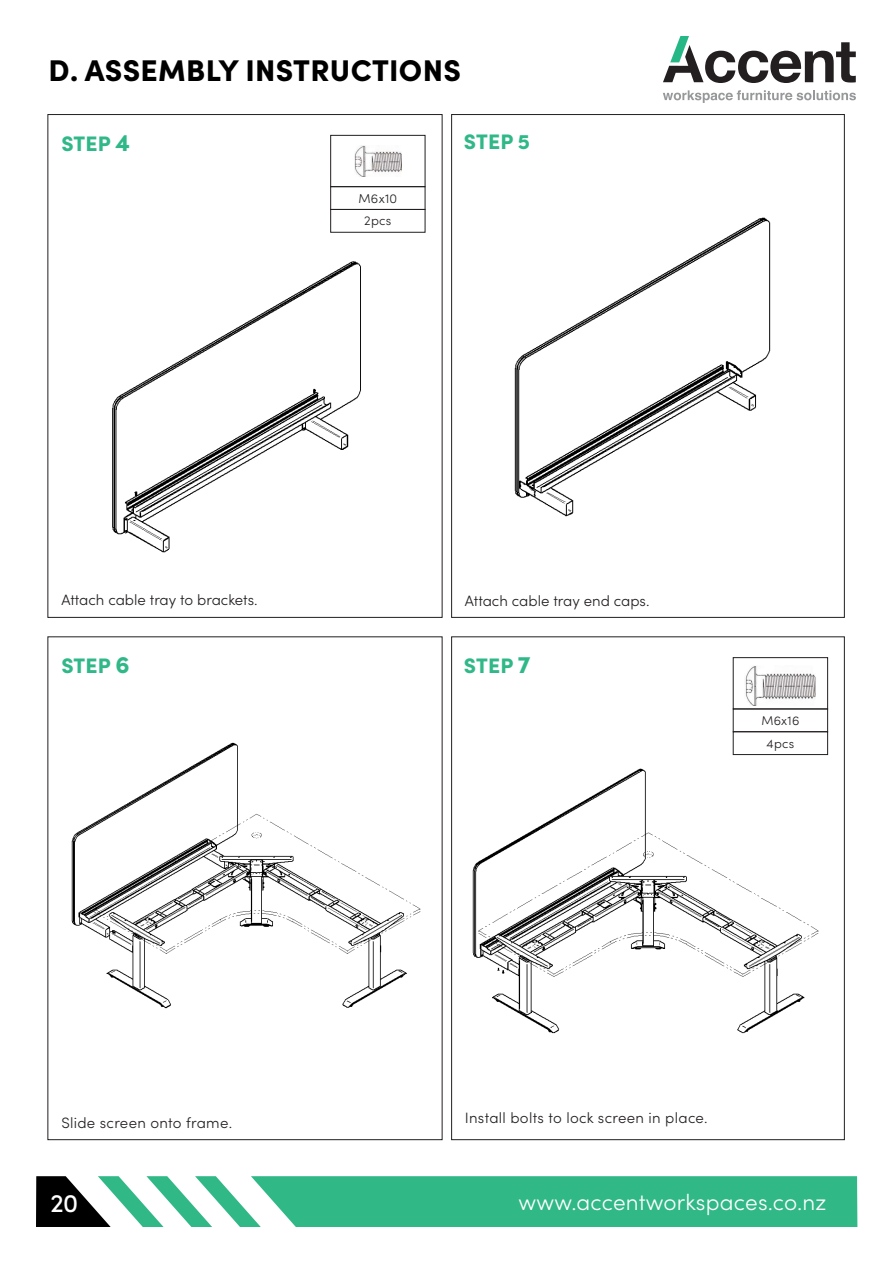
<style>
.page{position:relative;width:893px;height:1263px;background:#fff}
.page>*{position:absolute;margin:0;border:0;box-sizing:border-box;transform-origin:0 0}
.t1{font:900 30px "Sofia Pro";letter-spacing:.01em;color:#000}
.t2{font:500 25.5px "Sofia Pro";color:#fff}
.t3{font:300 22.5px "Sofia Pro";letter-spacing:.01em;color:#fff}
.t4{font:900 21px "Sofia Pro";letter-spacing:.01em;color:#30b888}
.t5{font:300 15px "Sofia Pro";letter-spacing:.02em;color:#231f20}
.t6{font:300 15px "Sofia Pro";color:#231f20}
.t7{font:300 12.9px "Sofia Pro";letter-spacing:.02em;color:#231f20}
.t8{font:300 12.75px "Sofia Pro";letter-spacing:.02em;color:#231f20}
.s1{font-size:24px}
</style>
<div class="page">
<svg style="left:36px;top:1176px;width:821px;height:51px;background:#4cb790"></svg>
<svg style="left:663px;top:36px;width:193px;height:47px"></svg>
<svg style="left:663px;top:90px;width:193px;height:13px"></svg>
<div style="left:330px;top:135px;width:95px;height:52px;border:1px solid #231f20"></div>
<div style="left:330px;top:186px;width:95px;height:24px;border:1px solid #231f20"></div>
<div style="left:330px;top:209px;width:95px;height:24px;border:1px solid #231f20"></div>
<img style="left:355px;top:146px;width:46px;height:30px">
<div style="left:733px;top:657px;width:95px;height:52px;border:1px solid #231f20"></div>
<div style="left:733px;top:708px;width:95px;height:24px;border:1px solid #231f20"></div>
<div style="left:733px;top:731px;width:95px;height:24px;border:1px solid #231f20"></div>
<img style="left:112px;top:261px;width:249px;height:292px">
<img style="left:514px;top:217px;width:257px;height:300px">
<img style="left:71px;top:742px;width:350px;height:267px">
<img style="left:472px;top:768px;width:347px;height:266px">
<img style="left:745px;top:666px;width:71px;height:39px">
<p class="t1" style="left:48px;top:47px;width:414px">D. ASSEMBLY INSTRUCTIONS</p>
<p class="t4" style="left:61px;top:127px;width:70px">STEP <span class="s1">4</span></p>
<p class="t4" style="left:464px;top:125px;width:68px">STEP 5</p>
<p class="t7" style="left:358px;top:189px;width:40px">M6x10</p>
<p class="t7" style="left:364px;top:212px;width:29px">2pcs</p>
<p class="t6" style="left:61px;top:589px;width:198px">Attach cable tray to brackets.</p>
<p class="t6" style="left:465px;top:590px;width:186px">Attach cable tray end caps.</p>
<p class="t4" style="left:61px;top:649px;width:70px">STEP <span class="s1">6</span></p>
<p class="t4" style="left:464px;top:649px;width:68px">STEP <span class="s1">7</span></p>
<p class="t8" style="left:761px;top:711px;width:40px">M6x16</p>
<p class="t8" style="left:767px;top:734px;width:29px">4pcs</p>
<p class="t5" style="left:61px;top:1111px;width:172px">Slide screen onto frame.</p>
<p class="t5" style="left:465px;top:1107px;width:244px">Install bolts to lock screen in place.</p>
<h2 class="t2" style="left:51px;top:1184px;width:29px">20</h2>
<h3 class="t3" style="left:519px;top:1185px;width:309px">www.accentworkspaces.co.nz</h3>
</div>
